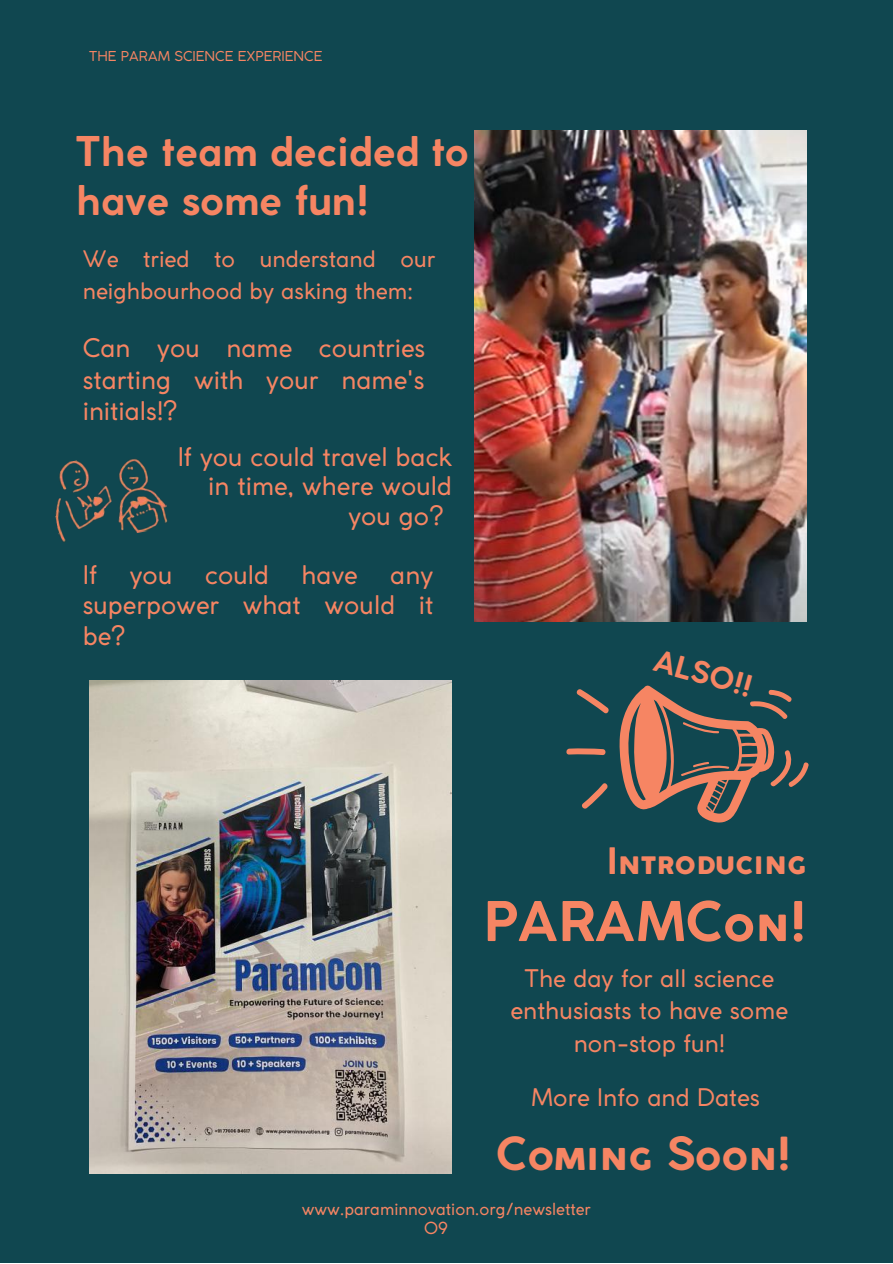
<style>
.page{position:relative;width:893px;height:1264px;background:#fff}
.page>*{position:absolute;margin:0;border:0;box-sizing:border-box;transform-origin:0 0}
.t1{font:700 54px "Coco Gothic Small Caps";color:#f68563}
.t2{font:700 45px "Coco Gothic Small Caps";color:#f68563}
.t3{font:700 40.5px/49.5px "Coco Gothic";color:#f68563}
.t4{font:700 36px "Coco Gothic Small Caps";color:#f68563}
.t5{font:700 29.4px "Coco Gothic";color:#f68563}
.t6{font:25.35px/31.5px "Coco Gothic";color:#f68563;text-align:justify}
.t7{font:24px/32.5px "Coco Gothic";color:#f68563;text-align:center}
.t8{font:22.5px/31.5px "Coco Gothic";color:#f68563}
.t9{font:16.5px "Coco Gothic";color:#f68563}
.t10{font:13.5px "Coco Gothic";color:#f68563}
</style>
<div class="page">
<div style="left:0;top:0;width:892px;height:1262px;background:#104750"></div>
<img style="left:474px;top:131px;width:332px;height:490px">
<img style="left:55px;top:458px;width:113px;height:84px">
<img style="left:89px;top:680px;width:362px;height:492px">
<svg style="left:566px;top:685px;width:243px;height:138px"></svg>
<p class="t10" style="left:89px;top:51px;width:235px">THE PARAM SCIENCE EXPERIENCE</p>
<h3 class="t3" style="left:76px;top:130px;width:394px">The team decided to have some fun!</h3>
<p class="t8" style="left:83px;top:245px;width:354px">We tried to understand our neighbourhood by asking them:</p>
<p class="t6" style="left:83px;top:335px;width:344px">Can you name countries starting with your name's initials!?</p>
<p class="t6" style="left:178px;top:443px;width:276px">If you could travel back</p>
<p class="t6" style="left:208px;top:472px;width:245px">in time, where would</p>
<p class="t6" style="left:348px;top:502px;width:97px">you go?</p>
<p class="t6" style="left:83px;top:561px;width:16px">If</p>
<p class="t6" style="left:130px;top:561px;width:44px">you</p>
<p class="t6" style="left:205px;top:561px;width:65px">could</p>
<p class="t6" style="left:301px;top:561px;width:57px">have</p>
<p class="t6" style="left:83px;top:562px;width:352px;line-height:30.3px;text-indent:307px">any superpower what would it be?</p>
<p class="t5" style="left:657px;top:649px;width:102px;rotate:15deg">ALSO!!</p>
<h3 class="t4" style="left:606px;top:846px;width:201px">Introducing</h3>
<h1 class="t1" style="left:483px;top:900px;width:324px">PARAMCon!</h1>
<p class="t7" style="left:510px;top:963px;width:279px">The day for all science enthusiasts to have some non-stop fun!</p>
<p class="t7" style="left:531px;top:1082px;width:230px">More Info and Dates</p>
<h2 class="t2" style="left:496px;top:1136px;width:296px">Coming Soon!</h2>
<p class="t9" style="left:302px;top:1202px;width:290px">www.paraminnovation.org/newsletter</p>
<p class="t9" style="left:424px;top:1221px;width:25px">09</p>
</div>
